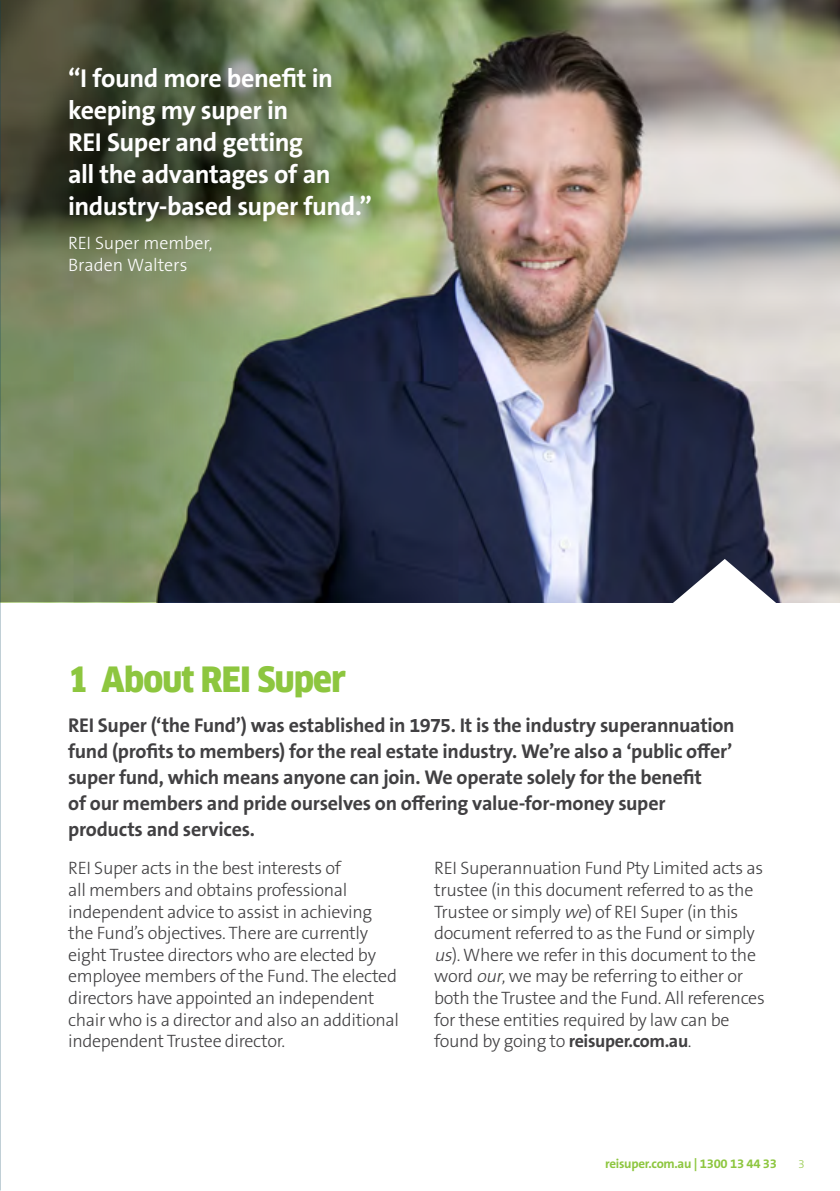
<style>
.page{position:relative;width:840px;height:1191px;background:#fff}
.page>*{position:absolute;margin:0;border:0;box-sizing:border-box;transform-origin:0 0}
.t1{font:900 34px "Clan Offc Narr";letter-spacing:-.02em;color:#8dc63f}
.t2{font:700 26px/32px "The Sans B W7";letter-spacing:-.02em;color:#fff}
.t3{font:700 20px/26px "The Sans B W7";letter-spacing:-.015em;color:#414042}
.t4{font:300 18px/21.6px "The Sans B W3";letter-spacing:-.02em;color:#414042}
.t5{font:300 18px/22px "The Sans B W3";letter-spacing:-.005em;color:#fff}
.t6{font:700 13px "The Sans B W7";letter-spacing:-.02em;color:#8dc63f}
.t7{font:300 12px "The Sans B W3";color:#98cb4f}
.s1{font-style:italic}
.s2{font-family:"The Sans B W7";font-weight:700}
</style>
<div class="page">
<img style="left:452px;top:0;width:387px;height:602px">
<svg style="left:0;top:0;width:452px;height:602px;background:#59654f"></svg>
<svg style="left:659px;top:559px;width:129px;height:44px"></svg>
<h2 class="t2" style="left:68px;top:63px;width:305px">“I found more benefit in keeping my super in<br>REI Super and getting<br>all the advantages of an industry-based super fund.”</h2>
<p class="t5" style="left:68px;top:232px;width:146px">REI Super member,<br>Braden Walters</p>
<h1 class="t1" style="left:68px;top:660px;width:279px">1 About REI Super</h1>
<p class="t3" style="left:68px;top:712px;width:667px">REI Super (‘the Fund’) was established in 1975. It is the industry superannuation fund (profits to members) for the real estate industry. We’re also a ‘public offer’ super fund, which means anyone can join. We operate solely for the benefit<br>of our members and pride ourselves on offering value-for-money super products and services.</p>
<p class="t4" style="left:68px;top:857px;width:332px">REI Super acts in the best interests of<br>all members and obtains professional independent advice to assist in achieving the Fund’s objectives. There are currently eight Trustee directors who are elected by employee members of the Fund. The elected directors have appointed an independent chair who is a director and also an additional independent Trustee director.</p>
<p class="t4" style="left:434px;top:857px;width:332px">REI Superannuation Fund Pty Limited acts as trustee (in this document referred to as the Trustee or simply <span class="s1">we</span>) of REI Super (in this document referred to as the Fund or simply <span class="s1">us</span>). Where we refer in this document to the word <span class="s1">our</span>, we may be referring to either or both the Trustee and the Fund. All references for these entities required by law can be found by going to <span class="s2">reisuper.com.au</span>.</p>
<p class="t6" style="left:605px;top:1155px;width:173px">reisuper.com.au | 1300 13 44 33</p>
<p class="t7" style="left:797px;top:1155px;width:8px">3</p>
</div>
